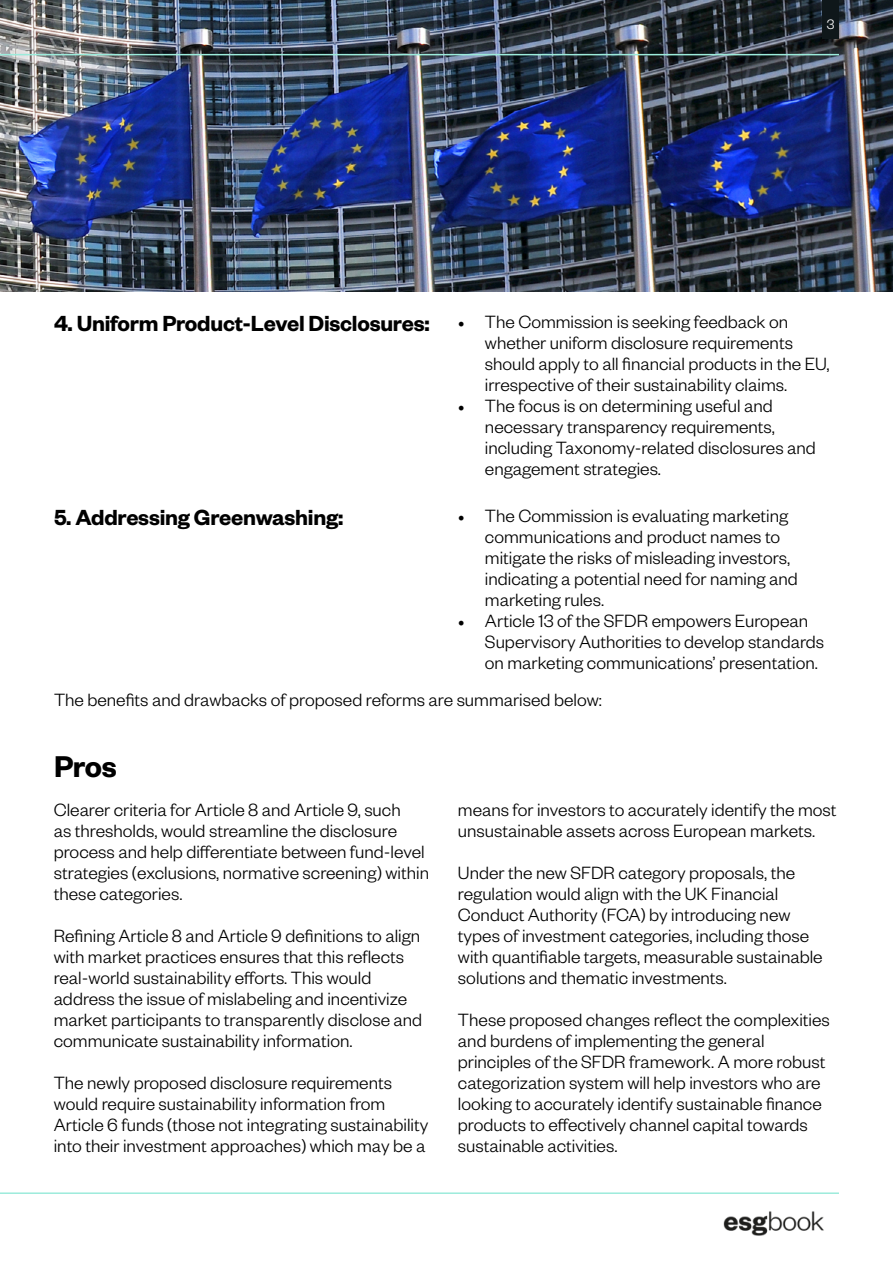
<style>
.page{position:relative;width:893px;height:1263px;background:#fff}
.page>*{position:absolute;margin:0;border:0;box-sizing:border-box;transform-origin:0 0}
.t1{font:600 33px "Founders Grotesk";color:#000}
.t2{font:600 24px "Founders Grotesk";letter-spacing:-.01em;color:#000}
.t3{font:300 19.5px/21px "Founders Grotesk";color:#000}
.t4{font:300 15px "Founders Grotesk";color:#fff}
.s1{font-family:"Minion Pro";font-weight:400;font-size:18px}
</style>
<div class="page">
<img style="left:0;top:0;width:893px;height:291px">
<hr style="left:0;top:1192px;width:839px;height:2px;background:#9cebdb">
<hr style="left:0;top:54px;width:839px;height:1px;background:#9cebdb">
<img style="left:723px;top:1211px;width:101px;height:25px">
<div style="left:822px;top:0;width:17px;height:39px;background:#0f171a"></div>
<p class="t4" style="left:827px;top:15px;width:9px">3</p>
<p class="t2" style="left:54px;top:308px;width:377px">4. Uniform Product-Level Disclosures:</p>
<p class="t2" style="left:54px;top:502px;width:291px">5. Addressing Greenwashing:</p>
<p class="t3" style="left:485px;top:310px;width:346px;text-indent:-27px"><span class="s1">•</span> The Commission is seeking feedback on whether uniform disclosure requirements should apply to all financial products in the EU, irrespective of their sustainability claims.</p>
<p class="t3" style="left:485px;top:394px;width:333px;text-indent:-27px"><span class="s1">•</span> The focus is on determining useful and necessary transparency requirements, including Taxonomy-related disclosures and engagement strategies.</p>
<p class="t3" style="left:485px;top:504px;width:314px;text-indent:-27px"><span class="s1">•</span> The Commission is evaluating marketing communications and product names to mitigate the risks of misleading investors, indicating a potential need for naming and marketing rules.</p>
<p class="t3" style="left:485px;top:609px;width:341px;text-indent:-27px"><span class="s1">•</span> Article 13 of the SFDR empowers European<br>Supervisory Authorities to develop standards on marketing communications’ presentation.</p>
<p class="t3" style="left:54px;top:688px;width:549px">The benefits and drawbacks of proposed reforms are summarised below:</p>
<h1 class="t1" style="left:54px;top:746px;width:64px">Pros</h1>
<p class="t3" style="left:54px;top:798px;width:377px">Clearer criteria for Article 8 and Article 9, such<br>as thresholds, would streamline the disclosure process and help differentiate between fund-level strategies (exclusions, normative screening) within these categories.</p>
<p class="t3" style="left:54px;top:924px;width:370px">Refining Article 8 and Article 9 definitions to align with market practices ensures that this reflects real-world sustainability efforts. This would address the issue of mislabeling and incentivize market participants to transparently disclose and communicate sustainability information.</p>
<p class="t3" style="left:54px;top:1071px;width:376px">The newly proposed disclosure requirements would require sustainability information from Article 6 funds (those not integrating sustainability into their investment approaches) which may be a</p>
<p class="t3" style="left:458px;top:798px;width:380px">means for investors to accurately identify the most unsustainable assets across European markets.</p>
<p class="t3" style="left:458px;top:861px;width:366px">Under the new SFDR category proposals, the regulation would align with the UK Financial Conduct Authority (FCA) by introducing new types of investment categories, including those with quantifiable targets, measurable sustainable solutions and thematic investments.</p>
<p class="t3" style="left:458px;top:1008px;width:373px">These proposed changes reflect the complexities and burdens of implementing the general principles of the SFDR framework. A more robust categorization system will help investors who are looking to accurately identify sustainable finance products to effectively channel capital towards sustainable activities.</p>
</div>
